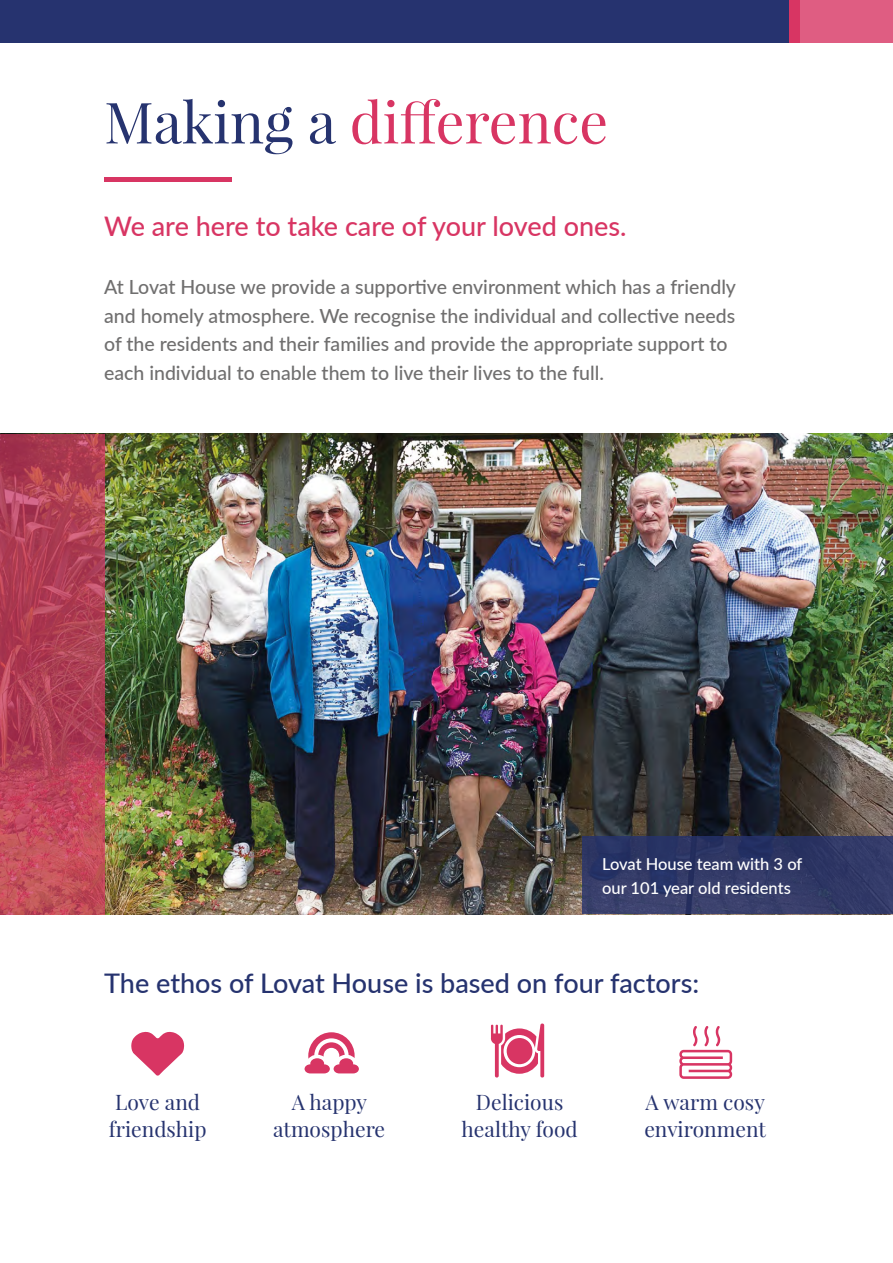
<style>
.page{position:relative;width:893px;height:1263px;background:#fff}
.page>*{position:absolute;margin:0;border:0;box-sizing:border-box;transform-origin:0 0}
.t1{font:57px "Playfair Display";color:#d83563}
.t2{font:500 27px "Lato";color:#26336f}
.t3{font:500 27px "Lato";color:#d83563}
.t4{font:21px/27px "Playfair Display";color:#26336f;text-align:center}
.t5{font:500 19.5px/28.5px "Lato";color:#706f6f}
.t6{font:500 16.5px/24px "Lato";color:#fff}
.s1{color:#26336f}
</style>
<div class="page">
<hr style="left:0;top:0;width:1px;height:480px;background:#26336f">
<hr style="left:104px;top:178px;width:128px;height:4px;background:#d83563">
<div style="left:799px;top:0;width:94px;height:43px;background:#df5d82"></div>
<div style="left:0;top:0;width:789px;height:43px;background:#26336f"></div>
<div style="left:789px;top:0;width:10px;height:43px;background:#d83563"></div>
<img style="left:104px;top:434px;width:789px;height:480px">
<svg style="left:0;top:434px;width:104px;height:480px;background:#b54357"></svg>
<div style="left:582px;top:837px;width:311px;height:77px;background:linear-gradient(to bottom,#283262,#3a406c)"></div>
<svg style="left:131px;top:1031px;width:53px;height:44px"></svg>
<svg style="left:679px;top:1026px;width:53px;height:53px"></svg>
<svg style="left:305px;top:1032px;width:54px;height:41px"></svg>
<svg style="left:491px;top:1023px;width:53px;height:54px"></svg>
<div style="left:507px;top:1038px;width:25px;height:26px;background:#d83563;border-radius:50%"></div>
<h1 class="t1" style="left:104px;top:87px;width:505px"><span class="s1">Making a</span> difference</h1>
<h2 class="t3" style="left:104px;top:207px;width:524px">We are here to take care of your loved ones.</h2>
<p class="t5" style="left:104px;top:272px;width:633px">At Lovat House we provide a supportive environment which has a friendly and homely atmosphere. We recognise the individual and collective needs of the residents and their families and provide the appropriate support to each individual to enable them to live their lives to the full.</p>
<p class="t6" style="left:602px;top:851px;width:202px">Lovat House team with 3 of our 101 year old residents</p>
<h2 class="t2" style="left:104px;top:964px;width:597px">The ethos of Lovat House is based on four factors:</h2>
<p class="t4" style="left:109px;top:1089px;width:99px">Love and friendship</p>
<p class="t4" style="left:273px;top:1089px;width:114px">A happy atmosphere</p>
<p class="t4" style="left:462px;top:1089px;width:118px">Delicious healthy food</p>
<p class="t4" style="left:644px;top:1089px;width:123px;text-align:left">A warm cosy environment</p>
</div>
